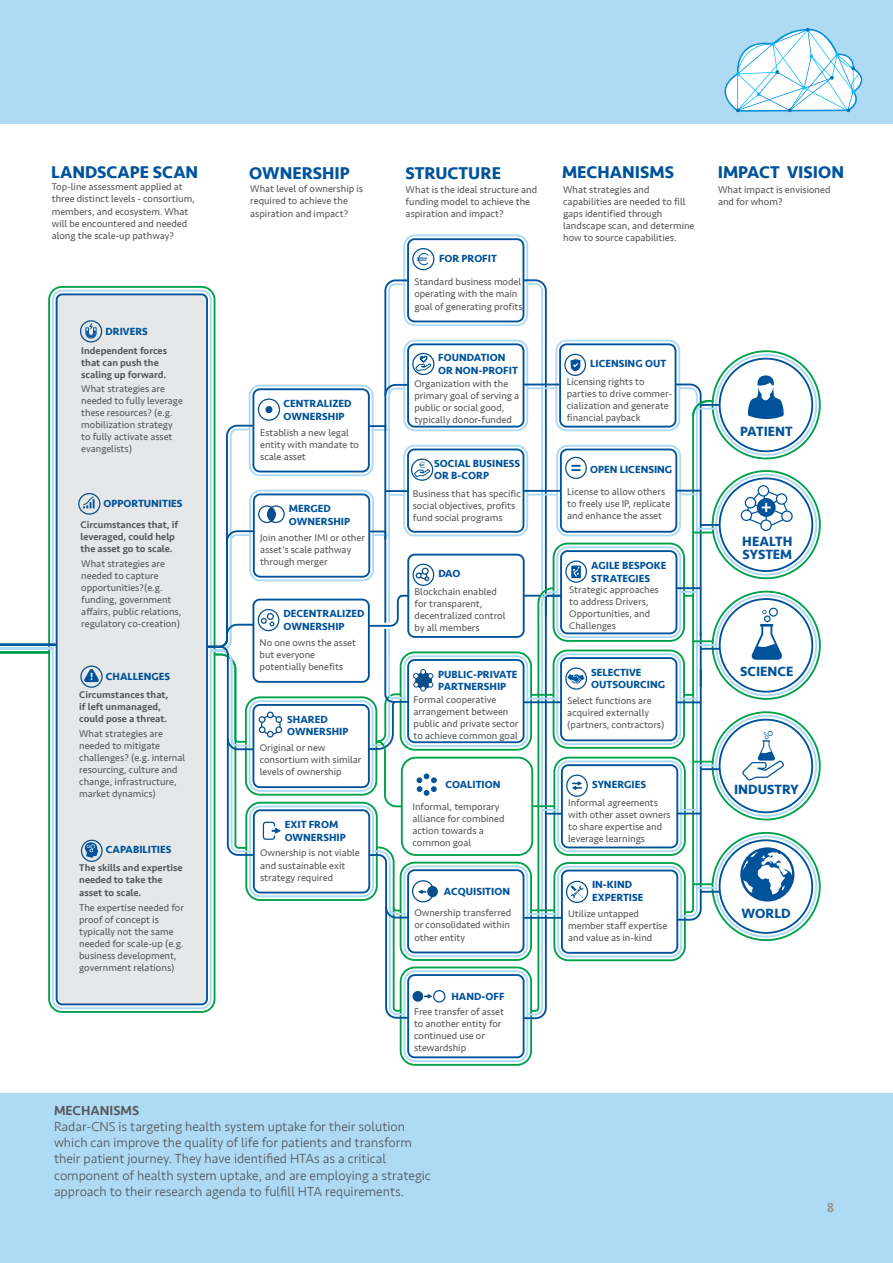
<style>
.page{position:relative;width:893px;height:1263px;background:#fff}
.page>*{position:absolute;margin:0;border:0;box-sizing:border-box;transform-origin:0 0}
.t1{font:700 17.55px "Seravek";color:#00539b}
.t2{font:700 13.8px/12.6px "Seravek";color:#00539b}
.Paragraph_Style_3{font:300 13.5px/16.2px "Seravek";color:#57585a}
.Paragraph_Style_3-2{font:500 13.5px "Seravek";color:#57585a}
.Paragraph_Style_2{font:500 13.5px "Seravek";color:#939598}
.t3{font:700 10.65px/12.8px "Seravek";color:#00539b}
.t4{font:10.05px/12px "Seravek";color:#58595b}
.t5{font:500 10.05px/12px "Seravek";color:#58595b}
</style>
<div class="page">
<div style="left:0;top:1093px;width:893px;height:170px;background:#aedaf4"></div>
<div style="left:0;top:0;width:893px;height:123px;background:#aedaf4"></div>
<svg style="left:724px;top:28px;width:139px;height:84px"></svg>
<div style="left:57px;top:294px;width:150px;height:710px;background:#e6e7e8;border-radius:5px"></div>
<div style="left:56px;top:293px;width:152px;height:712px;border:2px solid #00539b;border-radius:5px"></div>
<div style="left:719px;top:358px;width:94px;height:94px;border:2px solid #00539b;border-radius:50%"></div>
<svg style="left:748px;top:375px;width:36px;height:44px"></svg>
<div style="left:715px;top:354px;width:102px;height:102px;border:2px solid #afd9f4;border-radius:50%"></div>
<svg style="left:751px;top:608px;width:31px;height:52px"></svg>
<div style="left:719px;top:598px;width:94px;height:95px;border:2px solid #00539b;border-radius:50%"></div>
<div style="left:715px;top:594px;width:102px;height:102px;border:2px solid #afd9f4;border-radius:50%"></div>
<div style="left:719px;top:477px;width:94px;height:95px;border:2px solid #00539b;border-radius:50%"></div>
<div style="left:715px;top:474px;width:102px;height:102px;border:2px solid #afd9f4;border-radius:50%"></div>
<div style="left:760px;top:519px;width:12px;height:12px;border:1px solid #00539b;border-radius:50%"></div>
<div style="left:745px;top:497px;width:11px;height:11px;border:1px solid #00539b;border-radius:50%"></div>
<div style="left:741px;top:509px;width:11px;height:12px;border:1px solid #00539b;border-radius:50%"></div>
<div style="left:758px;top:485px;width:11px;height:12px;border:1px solid #00539b;border-radius:50%"></div>
<svg style="left:746px;top:490px;width:47px;height:37px"></svg>
<div style="left:719px;top:719px;width:94px;height:94px;border:2px solid #00539b;border-radius:50%"></div>
<div style="left:715px;top:715px;width:102px;height:102px;border:2px solid #afd9f4;border-radius:50%"></div>
<svg style="left:742px;top:731px;width:42px;height:50px"></svg>
<div style="left:719px;top:839px;width:94px;height:95px;border:2px solid #00539b;border-radius:50%"></div>
<div style="left:715px;top:835px;width:102px;height:102px;border:2px solid #afd9f4;border-radius:50%"></div>
<svg style="left:740px;top:847px;width:54px;height:54px"></svg>
<svg style="left:80px;top:665px;width:23px;height:23px"></svg>
<div style="left:78px;top:493px;width:22px;height:22px;border:1px solid #064f8b;border-radius:50%"></div>
<svg style="left:83px;top:496px;width:12px;height:12px"></svg>
<svg style="left:80px;top:320px;width:22px;height:23px"></svg>
<div style="left:407px;top:238px;width:117px;height:84px;border:2px solid #00539b;border-radius:7px"></div>
<div style="left:403px;top:234px;width:125px;height:92px;border:2px solid #afd9f4;border-radius:10px"></div>
<div style="left:407px;top:974px;width:118px;height:84px;border:2px solid #00539b;border-radius:7px"></div>
<div style="left:403px;top:970px;width:125px;height:92px;border:2px solid #afd9f4;border-radius:10px"></div>
<div style="left:400px;top:966px;width:132px;height:100px;border:2px solid #00a14b;border-radius:14px"></div>
<svg style="left:412px;top:248px;width:23px;height:22px"></svg>
<svg style="left:0;top:286px;width:58px;height:727px"></svg>
<div style="left:81px;top:840px;width:22px;height:22px;border:1px solid #064f8b;border-radius:50%"></div>
<svg style="left:84px;top:842px;width:14px;height:16px"></svg>
<svg style="left:206px;top:278px;width:513px;height:742px"></svg>
<h1 class="t1" style="left:51px;top:158px;width:149px">LANDSCAPE SCAN</h1>
<p class="t4" style="left:52px;top:181px;width:145px">Top-line assessment applied at three distinct levels - consortium, members, and ecosystem. What will be encountered and needed along the scale-up pathway?</p>
<p class="t3" style="left:105px;top:324px;width:44px">DRIVERS</p>
<p class="t5" style="left:81px;top:344px;width:87px">Independent forces that can push the scaling up forward.</p>
<p class="t4" style="left:81px;top:382px;width:103px">What strategies are needed to fully leverage these resources? (e.g. mobilization strategy to fully activate asset evangelists)</p>
<p class="t3" style="left:103px;top:497px;width:81px">OPPORTUNITIES</p>
<p class="t5" style="left:81px;top:518px;width:99px">Circumstances that, if leveraged, could help the asset go to scale.</p>
<p class="t4" style="left:81px;top:557px;width:102px">What strategies are needed to capture opportunities?(e.g. funding, government affairs, public relations, regulatory co-creation)</p>
<p class="t3" style="left:106px;top:670px;width:66px">CHALLENGES</p>
<p class="t5" style="left:79px;top:688px;width:91px">Circumstances that, if left unmanaged, could pose a threat.</p>
<p class="t4" style="left:79px;top:728px;width:108px">What strategies are needed to mitigate challenges? (e.g. internal resourcing, culture and change, infrastructure, market dynamics)</p>
<p class="t3" style="left:106px;top:843px;width:67px">CAPABILITIES</p>
<p class="t5" style="left:79px;top:862px;width:105px">The skills and expertise needed to take the asset to scale.</p>
<p class="t4" style="left:79px;top:901px;width:106px">The expertise needed for proof of concept is typically not the same needed for scale-up (e.g. business development, government relations)</p>
<h1 class="t1" style="left:249px;top:159px;width:102px">OWNERSHIP</h1>
<p class="t4" style="left:250px;top:183px;width:114px">What level of ownership is required to achieve the aspiration and impact?</p>
<p class="t3" style="left:284px;top:397px;width:69px">CENTRALIZED<br>OWNERSHIP</p>
<p class="t4" style="left:260px;top:426px;width:100px">Establish a new legal entity with mandate to scale asset</p>
<p class="t3" style="left:289px;top:502px;width:63px">MERGED<br>OWNERSHIP</p>
<p class="t4" style="left:260px;top:531px;width:106px">Join another IMI or other asset’s scale pathway through merger</p>
<p class="t3" style="left:284px;top:607px;width:83px">DECENTRALIZED<br>OWNERSHIP</p>
<p class="t4" style="left:260px;top:636px;width:98px">No one owns the asset but everyone potentially benefits</p>
<p class="t3" style="left:287px;top:712px;width:63px">SHARED<br>OWNERSHIP</p>
<p class="t4" style="left:260px;top:742px;width:103px">Original or new consortium with similar levels of ownership</p>
<p class="t3" style="left:285px;top:818px;width:63px">EXIT FROM<br>OWNERSHIP</p>
<p class="t4" style="left:260px;top:847px;width:101px">Ownership is not viable and sustainable exit strategy required</p>
<h1 class="t1" style="left:405px;top:159px;width:97px">STRUCTURE</h1>
<p class="t4" style="left:406px;top:184px;width:133px">What is the ideal structure and funding model to achieve the aspiration and impact?</p>
<p class="t3" style="left:439px;top:252px;width:59px">FOR PROFIT</p>
<p class="t4" style="left:414px;top:276px;width:110px">Standard business model operating with the main goal of generating profits</p>
<p class="t3" style="left:438px;top:351px;width:81px">FOUNDATION<br>OR NON-PROFIT</p>
<p class="t4" style="left:414px;top:377px;width:106px">Organization with the primary goal of serving a public or social good, typically donor-funded</p>
<p class="t3" style="left:434px;top:456px;width:87px">SOCIAL BUSINESS<br>OR B-CORP</p>
<p class="t4" style="left:413px;top:488px;width:110px">Business that has specific social objectives, profits fund social programs</p>
<p class="t3" style="left:438px;top:566px;width:24px">DAO</p>
<p class="t4" style="left:415px;top:585px;width:92px">Blockchain enabled for transparent, decentralized control by all members</p>
<p class="t3" style="left:438px;top:667px;width:81px">PUBLIC-PRIVATE<br>PARTNERSHIP</p>
<p class="t4" style="left:414px;top:693px;width:106px">Formal cooperative arrangement between public and private sector to achieve common goal</p>
<p class="t3" style="left:446px;top:778px;width:56px">COALITION</p>
<p class="t4" style="left:412px;top:800px;width:94px">Informal, temporary alliance for combined action towards a common goal</p>
<p class="t3" style="left:444px;top:885px;width:68px">ACQUISITION</p>
<p class="t4" style="left:414px;top:907px;width:98px;text-align:justify">Ownership transferred or consolidated within other entity</p>
<p class="t3" style="left:451px;top:990px;width:55px">HAND-OFF</p>
<p class="t4" style="left:414px;top:1005px;width:91px">Free transfer of asset to another entity for continued use or stewardship</p>
<p class="Paragraph_Style_3-2" style="left:54px;top:1102px;width:87px">MECHANISMS</p>
<p class="Paragraph_Style_3" style="left:54px;top:1118px;width:378px">Radar-CNS is targeting health system uptake for their solution which can improve the quality of life for patients and transform their patient journey. They have identified HTAs as a critical component of health system uptake, and are employing a strategic approach to their research agenda to fulfill HTA requirements.</p>
<h1 class="t1" style="left:562px;top:158px;width:113px">MECHANISMS</h1>
<p class="t4" style="left:563px;top:184px;width:133px">What strategies and capabilities are needed to fill gaps identified through landscape scan, and determine how to source capabilities.</p>
<h1 class="t1" style="left:718px;top:158px;width:128px">IMPACT VISION</h1>
<p class="t4" style="left:718px;top:183px;width:114px">What impact is envisioned and for whom?</p>
<p class="t3" style="left:590px;top:356px;width:78px">LICENSING OUT</p>
<p class="t4" style="left:567px;top:375px;width:107px">Licensing rights to parties to drive commer&shy;cialization and generate financial payback</p>
<p class="t3" style="left:590px;top:463px;width:84px">OPEN LICENSING</p>
<p class="t4" style="left:567px;top:485px;width:105px">License to allow others to freely use IP, replicate and enhance the asset</p>
<p class="t3" style="left:591px;top:559px;width:77px">AGILE BESPOKE<br>STRATEGIES</p>
<p class="t4" style="left:569px;top:583px;width:91px">Strategic approaches to address Drivers,<br>Opportunities, and<br>Challenges</p>
<p class="t3" style="left:591px;top:665px;width:75px">SELECTIVE<br>OUTSOURCING</p>
<p class="t4" style="left:567px;top:695px;width:99px">Select functions are acquired externally (partners, contractors)</p>
<p class="t3" style="left:592px;top:778px;width:56px">SYNERGIES</p>
<p class="t4" style="left:568px;top:797px;width:104px">Informal agreements with other asset owners to share expertise and leverage learnings</p>
<p class="t3" style="left:592px;top:878px;width:53px">IN-KIND<br>EXPERTISE</p>
<p class="t4" style="left:568px;top:907px;width:101px">Utilize untapped member staff expertise and value as in-kind</p>
<h2 class="t2" style="left:740px;top:424px;width:54px">PATIENT</h2>
<h2 class="t2" style="left:742px;top:535px;width:52px">HEALTH<br>SYSTEM</h2>
<h2 class="t2" style="left:740px;top:665px;width:55px">SCIENCE</h2>
<h2 class="t2" style="left:734px;top:783px;width:66px">INDUSTRY</h2>
<h2 class="t2" style="left:741px;top:907px;width:51px">WORLD</h2>
<p class="Paragraph_Style_2" style="left:827px;top:1199px;width:9px">8</p>
</div>
